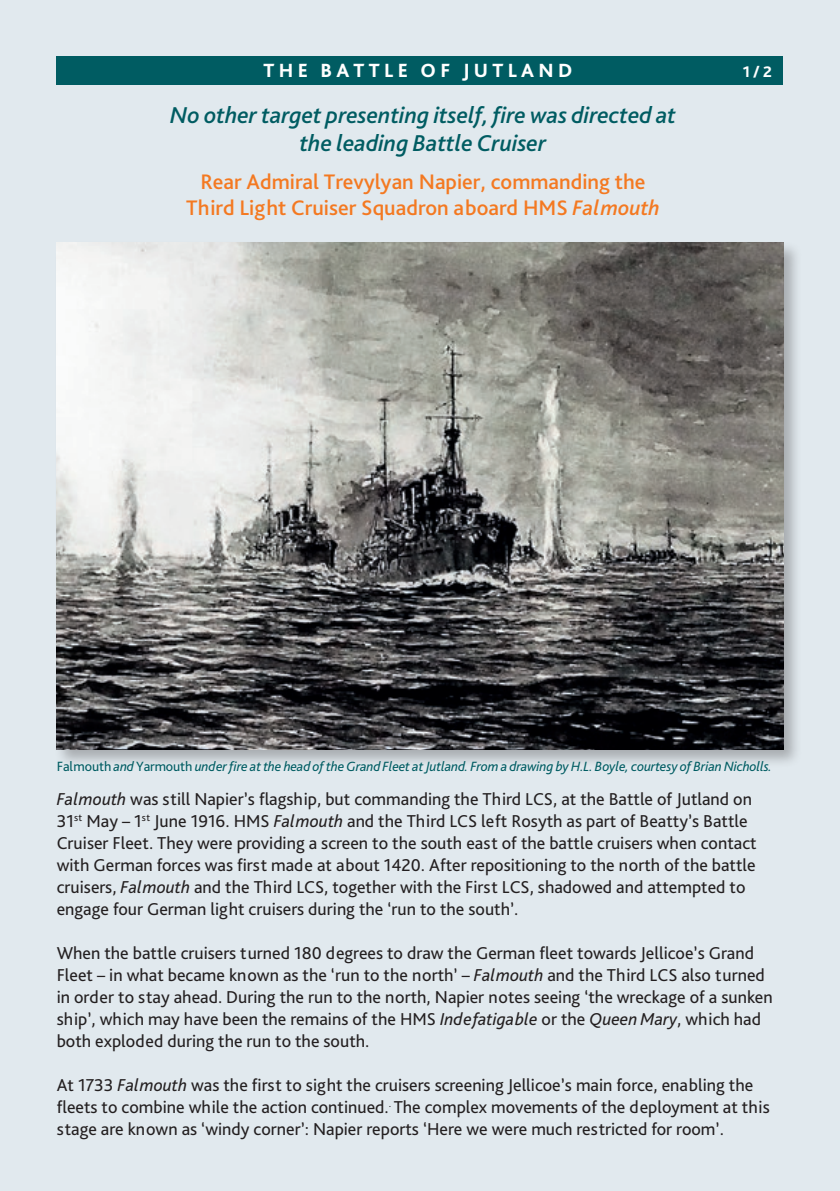
<style>
.page{position:relative;width:840px;height:1191px;background:#fff}
.page>*{position:absolute;margin:0;border:0;box-sizing:border-box;transform-origin:0 0}
.t1{font:italic 500 24px/28px "Bliss Pro";color:#005c62;text-align:center}
.t2{font:500 22px/26px "Bliss Pro";color:#f47921;text-align:center}
.t3{font:800 20px "Bliss Pro";letter-spacing:.215em;color:#fff}
.t4{font:18px/22px "Bliss Pro";color:#231f20}
.t5{font:800 16px "Bliss Pro";color:#fff}
.t6{font:italic 14px "Bliss Pro";letter-spacing:-.01em;color:#005c62}
.s1{font-style:italic}
.s2{font-style:normal}
</style>
<div class="page">
<div style="left:0;top:0;width:839px;height:1191px;background:#e1e9ee"></div>
<div style="left:57px;top:57px;width:725px;height:28px;background:#005c62"></div>
<div style="left:54px;top:240px;width:748px;height:528px;background:#231f20;opacity:.3"></div>
<img style="left:57px;top:243px;width:725px;height:506px">
<h2 class="t3" style="left:263px;top:58px;width:310px">THE BATTLE OF JUTLAND</h2>
<p class="t5" style="left:742px;top:62px;width:31px">1/2</p>
<p class="t1" style="left:170px;top:100px;width:507px">No other target presenting itself, fire was directed at the leading Battle Cruiser</p>
<p class="t2" style="left:186px;top:168px;width:475px">Rear Admiral Trevylyan Napier, commanding the<br>Third Light Cruiser Squadron aboard HMS <span class="s1">Falmouth</span></p>
<p class="t6" style="left:57px;top:758px;width:716px"><span class="s2">Falmouth</span> and <span class="s2">Yarmouth</span> under fire at the head of the Grand Fleet at Jutland. From a drawing by H.L. Boyle, courtesy of Brian Nicholls.</p>
<p class="t4" style="left:57px;top:787px;width:701px"><span class="s1">Falmouth</span> was still Napier’s flagship, but commanding the Third LCS, at the Battle of Jutland on 31<sup>st</sup> May – 1<sup>st</sup> June 1916. HMS <span class="s1">Falmouth</span> and the Third LCS left Rosyth as part of Beatty’s Battle Cruiser Fleet. They were providing a screen to the south east of the battle cruisers when contact with German forces was first made at about 1420. After repositioning to the north of the battle cruisers, <span class="s1">Falmouth</span> and the Third LCS, together with the First LCS, shadowed and attempted to engage four German light cruisers during the ‘run to the south’.</p>
<p class="t4" style="left:57px;top:941px;width:717px">When the battle cruisers turned 180 degrees to draw the German fleet towards Jellicoe’s Grand Fleet – in what became known as the ‘run to the north’ – <span class="s1">Falmouth</span> and the Third LCS also turned in order to stay ahead. During the run to the north, Napier notes seeing ‘the wreckage of a sunken ship’, which may have been the remains of the HMS <span class="s1">Indefatigable</span> or the <span class="s1">Queen Mary</span>, which had both exploded during the run to the south.</p>
<p class="t4" style="left:57px;top:1073px;width:714px">At 1733 <span class="s1">Falmouth</span> was the first to sight the cruisers screening Jellicoe’s main force, enabling the fleets to combine while the action continued.<sup>.</sup> The complex movements of the deployment at this stage are known as ‘windy corner’: Napier reports ‘Here we were much restricted for room’.</p>
</div>
